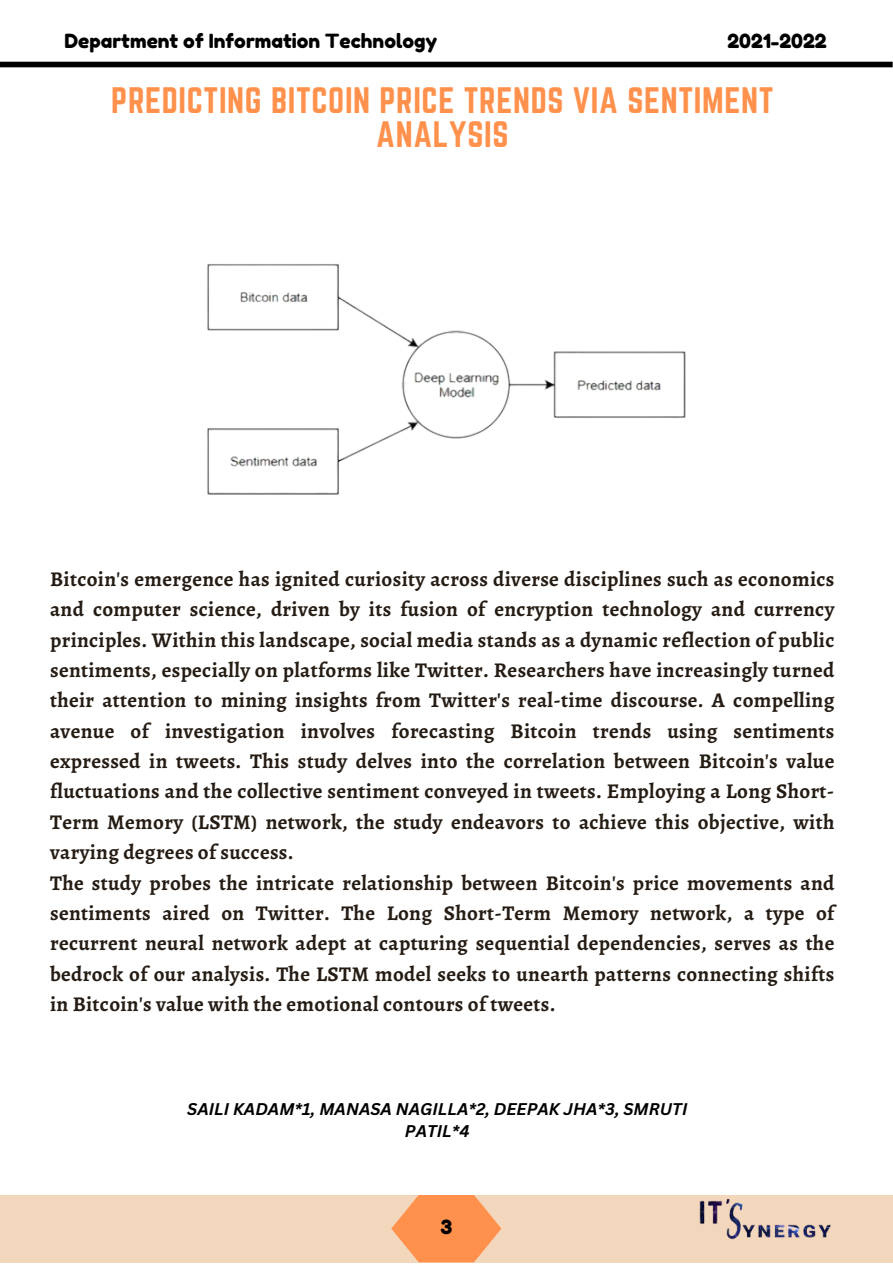
<style>
.page{position:relative;width:893px;height:1264px;background:#fff}
.page>*{position:absolute;margin:0;border:0;box-sizing:border-box;transform-origin:0 0}
.t1{font:32.25px/33.8px "Norwester";letter-spacing:.02em;color:#ff914d;text-align:center}
.t2{font:700 21px/30.3px "Alegreya";letter-spacing:.015em;color:#251c14;text-align:justify}
.t3{font:19.5px "Fredoka One";color:#000}
.t4{font:italic 700 16.5px/22.5px "Canva Sans";color:#000;text-align:center}
</style>
<div class="page">
<div style="left:0;top:1194px;width:892px;height:68px;background:#f3d7bd"></div>
<svg style="left:391px;top:1194px;width:110px;height:68px"></svg>
<div style="left:0;top:62px;width:892px;height:5px;background:#000"></div>
<img style="left:699px;top:1199px;width:132px;height:41px">
<img style="left:207px;top:264px;width:479px;height:231px">
<p class="t3" style="left:65px;top:29px;width:374px">Department of Information Technology</p>
<p class="t3" style="left:727px;top:29px;width:101px">2021-2022</p>
<p class="t1" style="left:111px;top:83px;width:663px">PREDICTING BITCOIN PRICE TRENDS VIA SENTIMENT<br>ANALYSIS</p>
<p class="t2" style="left:50px;top:563px;width:785px">Bitcoin's emergence has ignited curiosity across diverse disciplines such as economics and computer science, driven by its fusion of encryption technology and currency principles. Within this landscape, social media stands as a dynamic reflection of public sentiments, especially on platforms like Twitter. Researchers have increasingly turned their attention to mining insights from Twitter's real-time discourse. A compelling avenue of investigation involves forecasting Bitcoin trends using sentiments expressed in tweets. This study delves into the correlation between Bitcoin's value fluctuations and the collective sentiment conveyed in tweets. Employing a Long Short-Term Memory (LSTM) network, the study endeavors to achieve this objective, with varying degrees of success.</p>
<p class="t2" style="left:50px;top:867px;width:785px">The study probes the intricate relationship between Bitcoin's price movements and sentiments aired on Twitter. The Long Short-Term Memory network, a type of recurrent neural network adept at capturing sequential dependencies, serves as the bedrock of our analysis. The LSTM model seeks to unearth patterns connecting shifts in Bitcoin's value with the emotional contours of tweets.</p>
<p class="t4" style="left:187px;top:1096px;width:501px">SAILI KADAM*1, MANASA NAGILLA*2, DEEPAK JHA*3, SMRUTI<br>PATIL*4</p>
<p class="t3" style="left:440px;top:1215px;width:13px">3</p>
</div>
